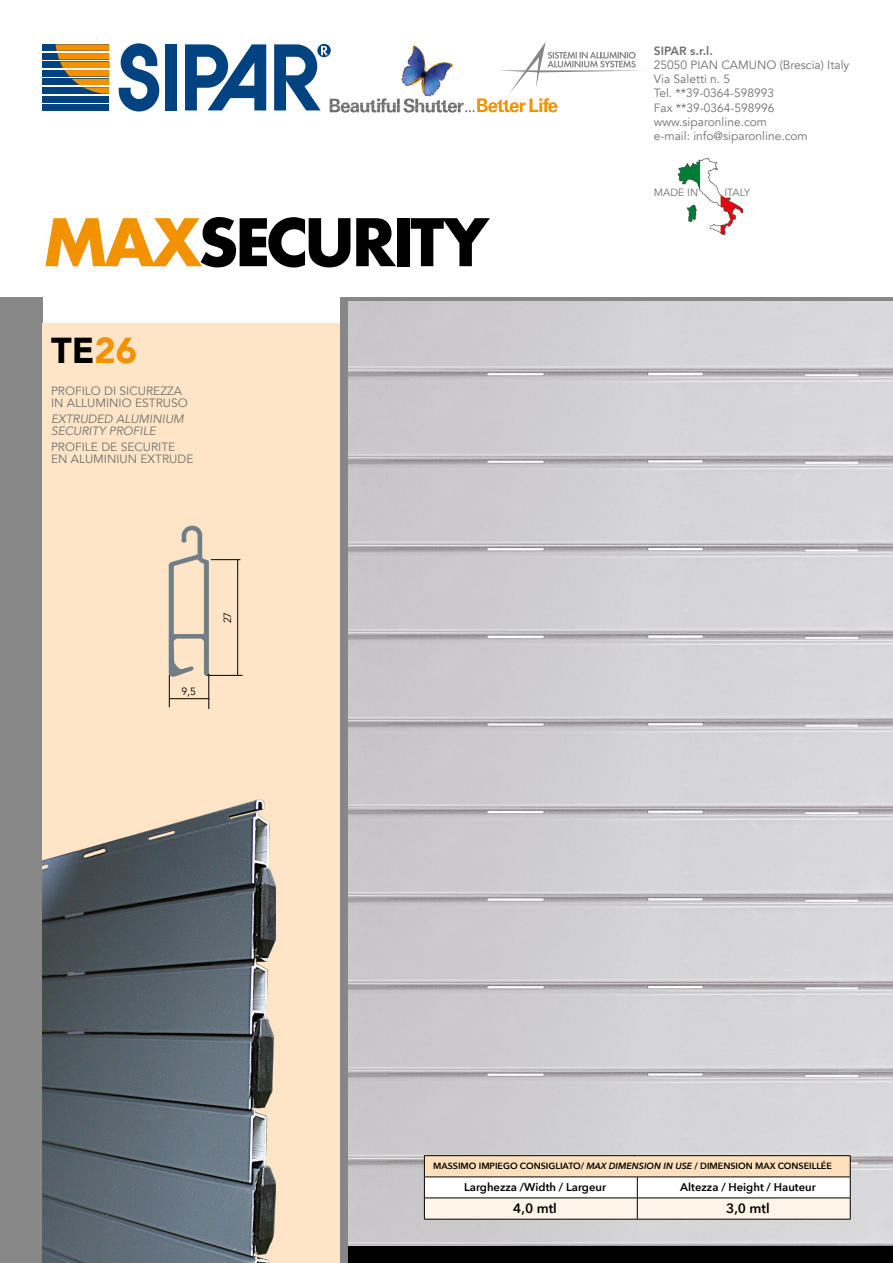
<style>
.page{position:relative;width:893px;height:1263px;background:#fff}
.page>*{position:absolute;margin:0;border:0;box-sizing:border-box;transform-origin:0 0}
.t1{font:72px "Futura T Bold";letter-spacing:-.06em;color:#000}
.t2{font:900 36px "Avenir";color:#000}
.t3{font:600 13.5px "Avenir Next";color:#000}
.t4{font:12px/14.2px "Avenir";color:#706f6f}
.t5{font:italic 12px/12px "Avenir";color:#706f6f}
.t6{font:800 12px "Avenir";color:#706f6f}
.t7{font:600 11.25px "Avenir Next";color:#000}
.t8{font:10.5px "Avenir";color:#706f6f}
.t9{font:10.5px "Avenir";color:#000}
.t10{font:600 9px "Avenir Next";color:#000}
.s1{color:#f39200}
.s2{font-style:italic}
</style>
<div class="page">
<div style="left:43px;top:44px;width:66px;height:7px;background:#004380"></div>
<div style="left:43px;top:53px;width:66px;height:6px;background:#004380"></div>
<div style="left:43px;top:62px;width:66px;height:6px;background:#004380"></div>
<div style="left:43px;top:70px;width:66px;height:7px;background:#004380"></div>
<div style="left:43px;top:79px;width:66px;height:6px;background:#004380"></div>
<div style="left:43px;top:87px;width:66px;height:7px;background:#004380"></div>
<div style="left:43px;top:96px;width:66px;height:6px;background:#004380"></div>
<div style="left:43px;top:105px;width:66px;height:6px;background:#004380"></div>
<svg style="left:119px;top:43px;width:40px;height:68px"></svg>
<div style="left:165px;top:44px;width:12px;height:66px;background:#004380"></div>
<svg style="left:185px;top:44px;width:81px;height:66px"></svg>
<svg style="left:56px;top:44px;width:54px;height:50px"></svg>
<svg style="left:274px;top:42px;width:369px;height:71px"></svg>
<img style="left:678px;top:158px;width:64px;height:77px">
<div style="left:0;top:298px;width:43px;height:965px;background:#878787"></div>
<div style="left:340px;top:298px;width:9px;height:965px;background:#878787"></div>
<svg style="left:348px;top:298px;width:545px;height:4px;background:#999"></svg>
<div style="left:43px;top:324px;width:297px;height:939px;background:#fee5c8"></div>
<div style="left:349px;top:1246px;width:544px;height:17px;background:#000"></div>
<img style="left:43px;top:799px;width:232px;height:464px">
<hr style="left:207px;top:675px;width:36px;height:1px;background:#000">
<hr style="left:209px;top:674px;width:1px;height:35px;background:#000">
<hr style="left:169px;top:698px;width:40px;height:1px;background:#000">
<hr style="left:169px;top:675px;width:1px;height:32px;background:#000">
<svg style="left:169px;top:525px;width:71px;height:152px"></svg>
<hr style="left:424px;top:1155px;width:213px;height:1px;background:#000">
<hr style="left:637px;top:1155px;width:213px;height:1px;background:#000">
<svg style="left:424px;top:1156px;width:427px;height:63px"></svg>
<hr style="left:424px;top:1219px;width:213px;height:1px;background:#000">
<hr style="left:637px;top:1219px;width:213px;height:1px;background:#000">
<p class="t6" style="left:654px;top:39px;width:61px">SIPAR s.r.l.</p>
<p class="t4" style="left:654px;top:58px;width:197px">25050 PIAN CAMUNO (Brescia) Italy<br>Via Saletti n. 5<br>Tel. **39-0364-598993<br>Fax **39-0364-598996 www.siparonline.com<br>e-mail: info@siparonline.com</p>
<h1 class="t1" style="left:43px;top:200px;width:448px"><span class="s1">MAX</span>SECURITY</h1>
<h2 class="t2" style="left:51px;top:320px;width:87px">TE<span class="s1">26</span></h2>
<p class="t4" style="left:51px;top:385px;width:138px;line-height:12px">PROFILO DI SICUREZZA<br>IN ALLUMINIO ESTRUSO</p>
<p class="t5" style="left:51px;top:413px;width:134px">EXTRUDED ALUMINIUM<br>SECURITY PROFILE</p>
<p class="t4" style="left:51px;top:441px;width:144px;line-height:12px">PROFILE DE SECURITE<br>EN ALUMINIUN EXTRUDE</p>
<p class="t9" style="left:181px;top:685px;width:16px">9,5</p>
<p class="t9" style="left:221px;top:623px;width:13px;rotate:-90deg">27</p>
<p class="t8" style="left:654px;top:187px;width:46px">MADE IN</p>
<p class="t8" style="left:724px;top:187px;width:27px">ITALY</p>
<p class="t10" style="left:433px;top:1161px;width:400px">MASSIMO IMPIEGO CONSIGLIATO/ <span class="s2">MAX DIMENSION IN USE</span> / DIMENSION MAX CONSEILLÉE</p>
<p class="t7" style="left:464px;top:1180px;width:144px">Larghezza /Width / Largeur</p>
<p class="t7" style="left:680px;top:1180px;width:137px">Altezza / Height / Hauteur</p>
<p class="t3" style="left:513px;top:1200px;width:45px">4,0 mtl</p>
<p class="t3" style="left:726px;top:1200px;width:45px">3,0 mtl</p>
</div>
